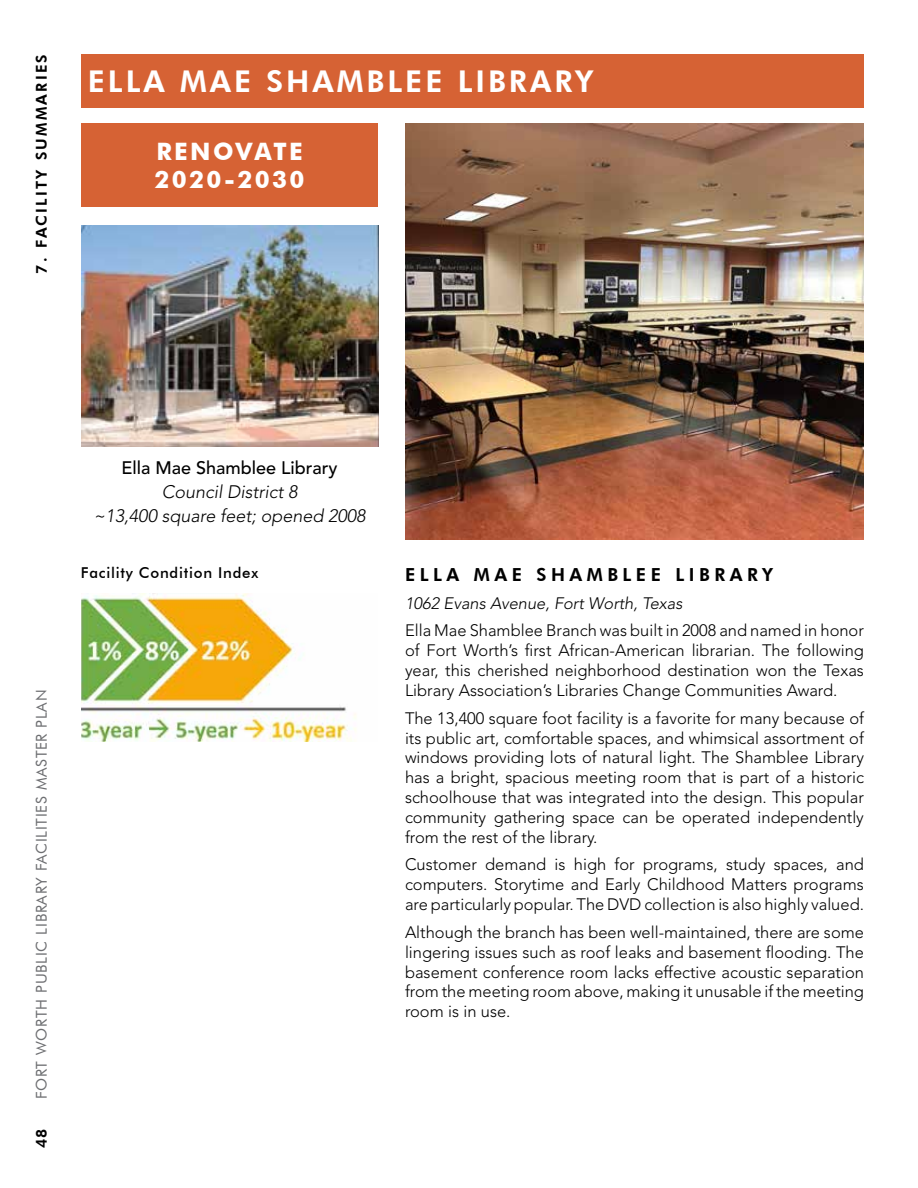
<style>
.page{position:relative;width:918px;height:1188px;background:#fff}
.page>*{position:absolute;margin:0;border:0;box-sizing:border-box;transform-origin:0 0}
.t1{font:800 30px "Futura BT";letter-spacing:.1em;color:#fff}
.t2{font:700 24px/28.8px "Futura BT";letter-spacing:.1em;color:#fff}
.t3{font:italic 300 18px/24px "Avenir LT Std";color:#000;text-align:center}
.t4{font:800 18px "Futura BT";letter-spacing:.25em;color:#000}
.t5{font:500 18px "Avenir LT Std";color:#000}
.t6{font:300 16.5px/19.8px "Avenir LT Std";color:#000;text-align:justify}
.t7{font:italic 300 16.5px "Avenir LT Std";color:#000}
.t8{font:15px "Futura BT";letter-spacing:.05em;color:#6d6e71}
.t9{font:500 15px "Futura BT";letter-spacing:.05em;color:#000}
.t10{font:800 15px "Futura BT";letter-spacing:.15em;color:#000}
</style>
<div class="page">
<img style="left:405px;top:123px;width:459px;height:417px">
<img style="left:81px;top:225px;width:297px;height:221px">
<img style="left:81px;top:593px;width:275px;height:149px">
<div style="left:81px;top:54px;width:783px;height:54px;background:#d66234"></div>
<div style="left:81px;top:123px;width:297px;height:83px;background:#d66234"></div>
<p class="t10" style="left:32px;top:274px;width:221px;rotate:-90deg">7. FACILITY SUMMARIES</p>
<h1 class="t1" style="left:88px;top:64px;width:507px">ELLA MAE SHAMBLEE LIBRARY</h1>
<h2 class="t2" style="left:154px;top:136px;width:152px">RENOVATE<br>2020-2030</h2>
<p class="t5" style="left:122px;top:457px;width:217px">Ella Mae Shamblee Library</p>
<p class="t3" style="left:94px;top:480px;width:274px">Council District 8<br>~13,400 square feet; opened 2008</p>
<p class="t9" style="left:81px;top:563px;width:179px">Facility Condition Index</p>
<p class="t8" style="left:32px;top:1099px;width:411px;rotate:-90deg">FORT WORTH PUBLIC LIBRARY FACILITIES MASTER PLAN</p>
<p class="t10" style="left:32px;top:1148px;width:21px;rotate:-90deg">48</p>
<p class="t4" style="left:405px;top:563px;width:370px">ELLA MAE SHAMBLEE LIBRARY</p>
<p class="t7" style="left:405px;top:593px;width:279px">1062 Evans Avenue, Fort Worth, Texas</p>
<p class="t6" style="left:405px;top:621px;width:461px">Ella Mae Shamblee Branch was built in 2008 and named in honor of Fort Worth’s first African-American librarian. The following year, this cherished neighborhood destination won the Texas Library Association’s Libraries Change Communities Award.</p>
<p class="t6" style="left:405px;top:708px;width:461px">The 13,400 square foot facility is a favorite for many because of its public art, comfortable spaces, and whimsical assortment of windows providing lots of natural light. The Shamblee Library has a bright, spacious meeting room that is part of a historic schoolhouse that was integrated into the design. This popular community gathering space can be operated independently from the rest of the library.</p>
<p class="t6" style="left:405px;top:855px;width:461px">Customer demand is high for programs, study spaces, and computers. Storytime and Early Childhood Matters programs are particularly popular. The DVD collection is also highly valued.</p>
<p class="t6" style="left:405px;top:922px;width:461px">Although the branch has been well-maintained, there are some lingering issues such as roof leaks and basement flooding. The basement conference room lacks effective acoustic separation from the meeting room above, making it unusable if the meeting room is in use.</p>
</div>
